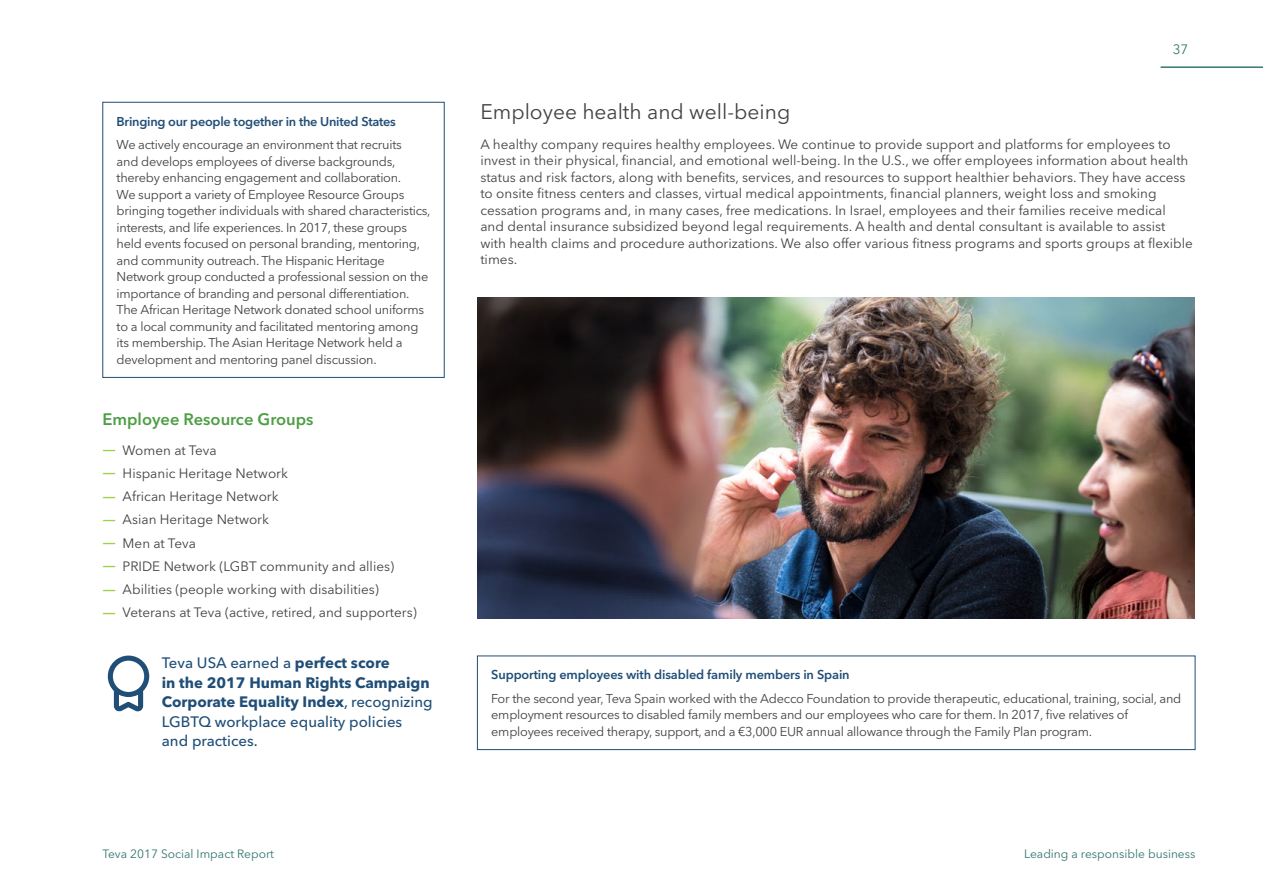
<style>
.page{position:relative;width:1263px;height:893px;background:#fff}
.page>*{position:absolute;margin:0;border:0;box-sizing:border-box;transform-origin:0 0}
.t1{font:21px "Avenir Next LT Pro";color:#424242}
.t2{font:600 16.5px "Avenir Next LT Pro";color:#4e9e45}
.t3{font:500 15px/19.5px "Avenir Next LT Pro";color:#204e77}
.t4{font:13.5px/16.5px "Avenir Next LT Pro";color:#424242}
.t5{font:13.5px "Avenir Next LT Pro";color:#35786e}
.t6{font:12.75px/16.5px "Avenir Next LT Pro";letter-spacing:-.02em;color:#424242}
.t7{font:600 12.75px "Avenir Next LT Pro";letter-spacing:-.01em;color:#204e77}
.t8{font:12px "Avenir Next LT Pro";color:#35786e}
.s1{font-size:22.5px;color:#9fd142}
.s2{font-weight:700}
</style>
<div class="page">
<hr style="left:1160px;top:66px;width:103px;height:2px;background:#35786e">
<img style="left:478px;top:298px;width:717px;height:320px">
<div style="left:102px;top:102px;width:343px;height:276px;border:1px solid #204e77"></div>
<div style="left:477px;top:656px;width:718px;height:94px;border:1px solid #204e77"></div>
<svg style="left:108px;top:656px;width:41px;height:56px"></svg>
<h5 class="t7" style="left:117px;top:114px;width:281px">Bringing our people together in the United States</h5>
<p class="t6" style="left:117px;top:136px;width:315px">We actively encourage an environment that recruits<br>and develops employees of diverse backgrounds, thereby enhancing engagement and collaboration.<br>We support a variety of Employee Resource Groups bringing together individuals with shared characteristics, interests, and life experiences. In 2017, these groups held events focused on personal branding, mentoring, and community outreach. The Hispanic Heritage Network group conducted a professional session on the importance of branding and personal differentiation.<br>The African Heritage Network donated school uniforms to a local community and facilitated mentoring among its membership. The Asian Heritage Network held a development and mentoring panel discussion.</p>
<h3 class="t2" style="left:102px;top:409px;width:213px">Employee Resource Groups</h3>
<p class="t4" style="left:102px;top:442px;width:116px"><span class="s1">—</span> Women at Teva</p>
<p class="t4" style="left:102px;top:465px;width:187px"><span class="s1">—</span> Hispanic Heritage Network</p>
<p class="t4" style="left:102px;top:488px;width:178px"><span class="s1">—</span> African Heritage Network</p>
<p class="t4" style="left:102px;top:511px;width:168px"><span class="s1">—</span> Asian Heritage Network</p>
<p class="t4" style="left:102px;top:535px;width:95px"><span class="s1">—</span> Men at Teva</p>
<p class="t4" style="left:102px;top:558px;width:293px"><span class="s1">—</span> PRIDE Network (LGBT community and allies)</p>
<p class="t4" style="left:102px;top:581px;width:278px"><span class="s1">—</span> Abilities (people working with disabilities)</p>
<p class="t4" style="left:102px;top:604px;width:316px"><span class="s1">—</span> Veterans at Teva (active, retired, and supporters)</p>
<p class="t3" style="left:162px;top:653px;width:272px">Teva USA earned a <span class="s2">perfect score<br>in the 2017 Human Rights Campaign<br>Corporate Equality Index</span>, recognizing<br>LGBTQ workplace equality policies<br>and practices.</p>
<p class="t5" style="left:1173px;top:41px;width:17px">37</p>
<h4 class="t1" style="left:480px;top:99px;width:311px">Employee health and well-being</h4>
<p class="t4" style="left:480px;top:136px;width:714px">A healthy company requires healthy employees. We continue to provide support and platforms for employees to invest in their physical, financial, and emotional well-being. In the U.S., we offer employees information about health status and risk factors, along with benefits, services, and resources to support healthier behaviors. They have access to onsite fitness centers and classes, virtual medical appointments, financial planners, weight loss and smoking cessation programs and, in many cases, free medications. In Israel, employees and their families receive medical and dental insurance subsidized beyond legal requirements. A health and dental consultant is available to assist with health claims and procedure authorizations. We also offer various fitness programs and sports groups at flexible times.</p>
<h5 class="t7" style="left:491px;top:667px;width:360px">Supporting employees with disabled family members in Spain</h5>
<p class="t6" style="left:491px;top:690px;width:691px">For the second year, Teva Spain worked with the Adecco Foundation to provide therapeutic, educational, training, social, and employment resources to disabled family members and our employees who care for them. In 2017, five relatives of employees received therapy, support, and a €3,000 EUR annual allowance through the Family Plan program.</p>
<p class="t8" style="left:102px;top:847px;width:173px">Teva 2017 Social Impact Report</p>
<p class="t8" style="left:1024px;top:847px;width:173px">Leading a responsible business</p>
</div>
